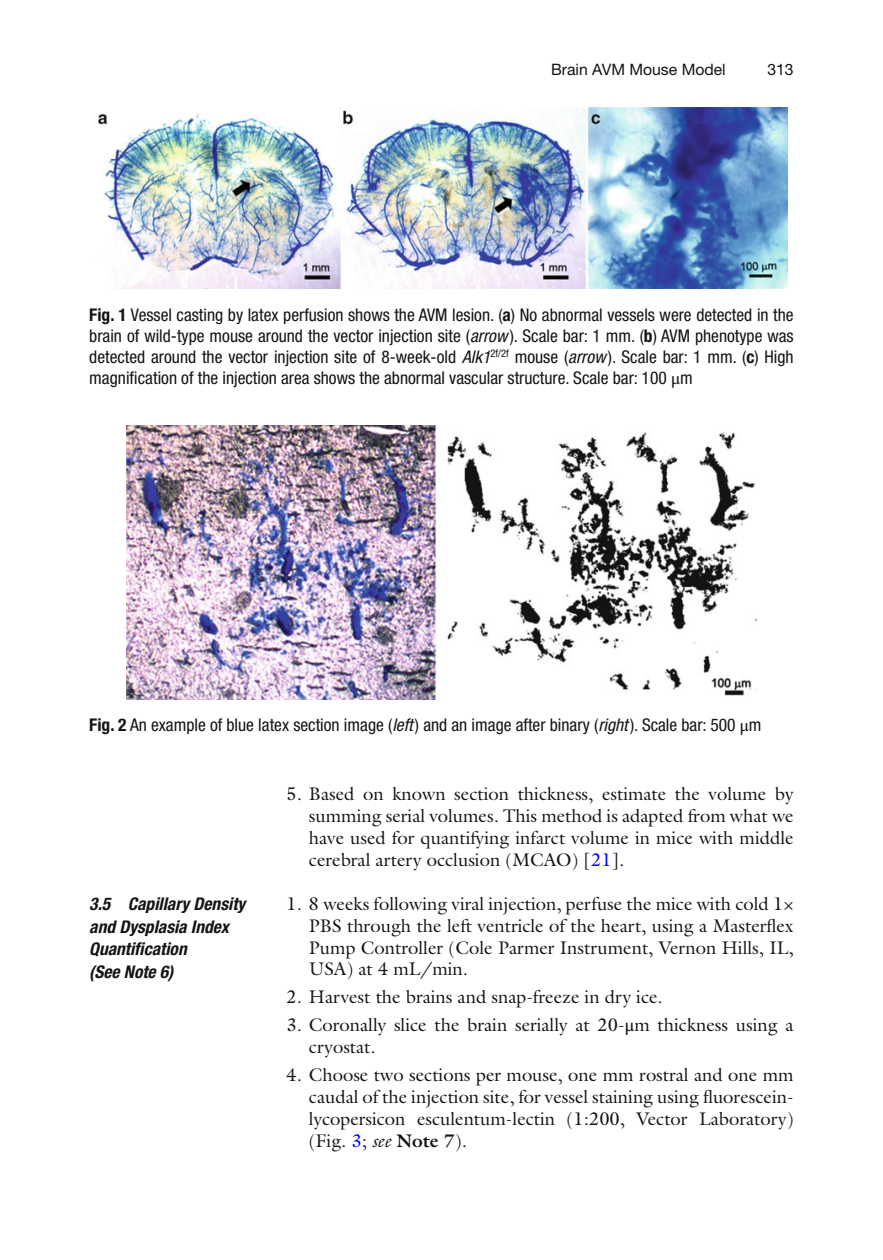
<style>
.page{position:relative;width:883px;height:1260px;background:#fff}
.page>*{position:absolute;margin:0;border:0;box-sizing:border-box;transform-origin:0 0}
.t1{font:18.38px/21.9px "Galliard";color:#131413;text-align:justify}
.t2{font:condensed 17.5px/21px "Helvetica Neue";color:#131413;text-align:justify}
.t3{font:italic 700 condensed 17.5px/22.8px "Helvetica Neue";color:#131413}
.t4{font:15.75px "Helvetica Neue";color:#131413}
.s1{font-weight:700}
.s2{font-style:italic}
.s3{font-family:"STIX General";font-stretch:normal}
.s4{color:#00f}
.s5{font-family:"STIX General"}
</style>
<div class="page">
<img style="left:98px;top:107px;width:690px;height:182px">
<img style="left:126px;top:426px;width:630px;height:273px">
<p class="t4" style="left:551px;top:64px;width:176px">Brain AVM Mouse Model</p>
<p class="t4" style="left:767px;top:64px;width:28px">313</p>
<p class="t2" style="left:89px;top:305px;width:706px"><span class="s1">Fig. 1</span> Vessel casting by latex perfusion shows the AVM lesion. ( <span class="s1">a</span> ) No abnormal vessels were detected in the brain of wild-type mouse around the vector injection site ( <span class="s2">arrow</span> ). Scale bar: 1 mm. ( <span class="s1">b</span> ) AVM phenotype was detected around the vector injection site of 8-week-old <span class="s2">Alk1</span><sup>2f/2f</sup> mouse ( <span class="s2">arrow</span> ). Scale bar: 1 mm. ( <span class="s1">c</span> ) High magnification of the injection area shows the abnormal vascular structure. Scale bar: 100 <span class="s3">μ</span>m</p>
<p class="t2" style="left:89px;top:716px;width:674px"><span class="s1">Fig. 2</span> An example of blue latex section image ( <span class="s2">left</span> ) and an image after binary ( <span class="s2">right</span> ). Scale bar: 500 <span class="s3">μ</span>m</p>
<p class="t3" style="left:89px;top:894px;width:158px">3.5 Capillary Density and Dysplasia Index<br>Quantification<br>( See Note 6 )</p>
<p class="t1" style="left:309px;top:785px;width:486px;text-indent:-22px">5. Based on known section thickness, estimate the volume by summing serial volumes. This method is adapted from what we have used for quantifying infarct volume in mice with middle cerebral artery occlusion (MCAO) [ <span class="s4">21</span>].</p>
<p class="t1" style="left:309px;top:894px;width:486px;text-indent:-22px">1. 8 weeks following viral injection, perfuse the mice with cold 1× PBS through the left ventricle of the heart, using a Masterflex Pump Controller (Cole Parmer Instrument, Vernon Hills, IL, USA) at 4 mL/min.</p>
<p class="t1" style="left:287px;top:988px;width:378px">2. Harvest the brains and snap-freeze in dry ice.</p>
<p class="t1" style="left:309px;top:1016px;width:486px;text-indent:-22px">3. Coronally slice the brain serially at 20-<span class="s5">μ</span>m thickness using a cryostat.</p>
<p class="t1" style="left:309px;top:1066px;width:486px;text-indent:-22px">4. Choose two sections per mouse, one mm rostral and one mm caudal of the injection site, for vessel staining using fluorescein&shy;lycopersicon esculentum-lectin (1:200, Vector Laboratory) (Fig. <span class="s4">3</span>; <span class="s2">see</span> <span class="s1">Note 7</span>).</p>
</div>
